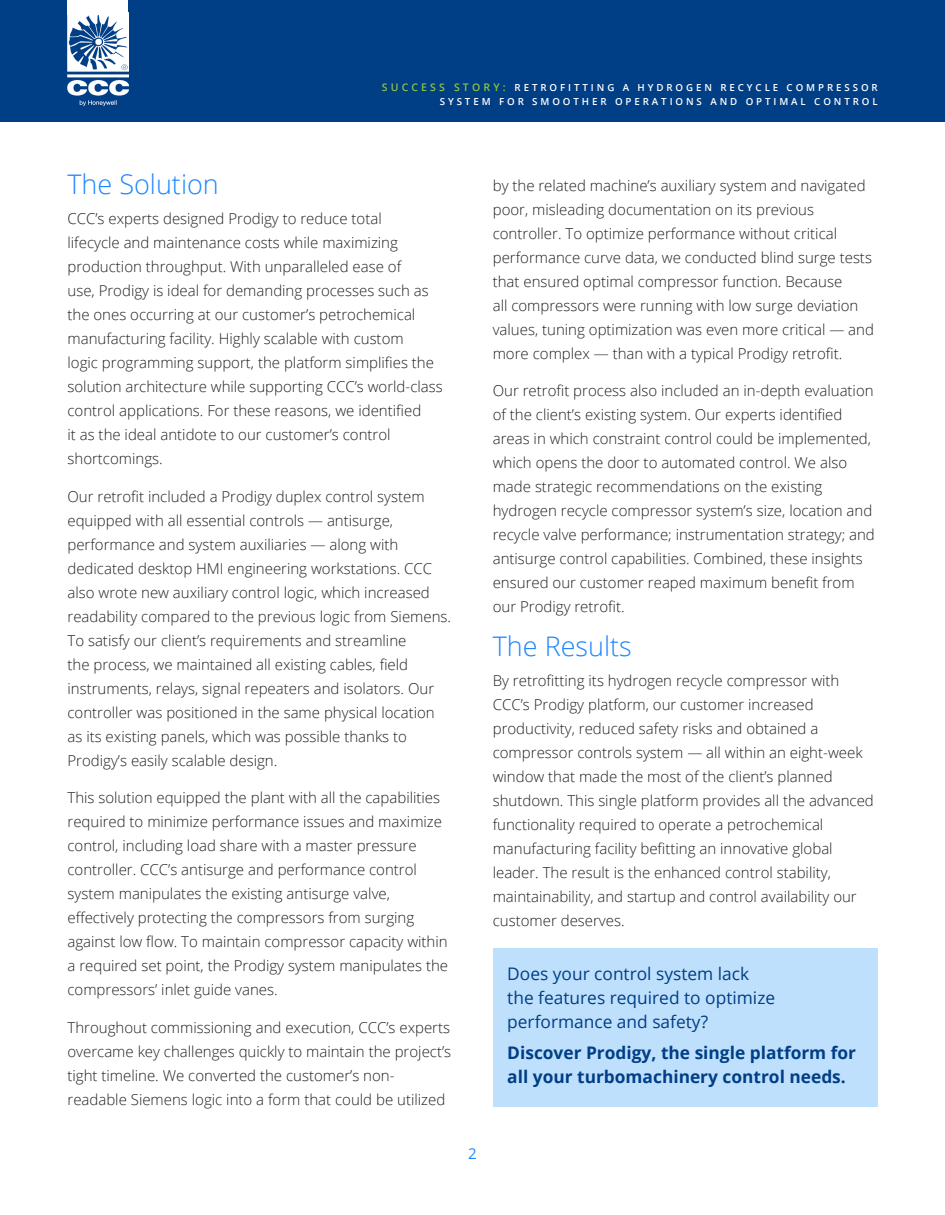
<style>
.page{position:relative;width:945px;height:1215px;background:#fff}
.page>*{position:absolute;margin:0;border:0;box-sizing:border-box;transform-origin:0 0}
.Bodycopy_Header_01{font:300 27px "Open Sans";color:#1e87ff}
.t1{font:17.4px/24.3px "Open Sans";color:#003e86}
.t2{font:700 17.4px/24.3px "Open Sans";color:#003e86}
.t3{font:300 15px/24px "Open Sans";color:#231f20}
.t4{font:15px "Open Sans";color:#1e87ff}
.t5{font:600 9.75px/13.5px "Open Sans";letter-spacing:.3em;color:#fff;text-align:right}
.s1{font-size:10.5px;color:#8bc63e}
</style>
<div class="page">
<div style="left:0;top:0;width:945px;height:122px;background:#003e86"></div>
<img style="left:68px;top:14px;width:60px;height:93px">
<div style="left:68px;top:0;width:60px;height:14px;background:#fff"></div>
<div style="left:493px;top:949px;width:385px;height:158px;background:#bfe0fc"></div>
<p class="t5" style="left:382px;top:81px;width:497px"><span class="s1">SUCCESS STORY:</span> RETROFITTING A HYDROGEN RECYCLE COMPRESSOR<br>SYSTEM FOR SMOOTHER OPERATIONS AND OPTIMAL CONTROL</p>
<p class="Bodycopy_Header_01" style="left:68px;top:165px;width:153px">The Solution</p>
<p class="t3" style="left:68px;top:206px;width:377px">CCC’s experts designed Prodigy to reduce total<br>lifecycle and maintenance costs while maximizing production throughput. With unparalleled ease of<br>use, Prodigy is ideal for demanding processes such as the ones occurring at our customer’s petrochemical manufacturing facility. Highly scalable with custom<br>logic programming support, the platform simplifies the solution architecture while supporting CCC’s world-class control applications. For these reasons, we identified<br>it as the ideal antidote to our customer’s control shortcomings.</p>
<p class="t3" style="left:68px;top:484px;width:385px">Our retrofit included a Prodigy duplex control system equipped with all essential controls — antisurge, performance and system auxiliaries — along with dedicated desktop HMI engineering workstations. CCC also wrote new auxiliary control logic, which increased readability compared to the previous logic from Siemens.<br>To satisfy our client’s requirements and streamline<br>the process, we maintained all existing cables, field instruments, relays, signal repeaters and isolators. Our controller was positioned in the same physical location as its existing panels, which was possible thanks to Prodigy’s easily scalable design.</p>
<p class="t3" style="left:68px;top:785px;width:382px">This solution equipped the plant with all the capabilities required to minimize performance issues and maximize control, including load share with a master pressure controller. CCC’s antisurge and performance control system manipulates the existing antisurge valve, effectively protecting the compressors from surging against low flow. To maintain compressor capacity within a required set point, the Prodigy system manipulates the compressors’ inlet guide vanes.</p>
<p class="t3" style="left:68px;top:1015px;width:385px">Throughout commissioning and execution, CCC’s experts overcame key challenges quickly to maintain the project’s tight timeline. We converted the customer’s non&shy;readable Siemens logic into a form that could be utilized</p>
<p class="t3" style="left:493px;top:173px;width:383px">by the related machine’s auxiliary system and navigated poor, misleading documentation on its previous controller. To optimize performance without critical performance curve data, we conducted blind surge tests that ensured optimal compressor function. Because<br>all compressors were running with low surge deviation values, tuning optimization was even more critical — and more complex — than with a typical Prodigy retrofit.</p>
<p class="t3" style="left:493px;top:379px;width:384px">Our retrofit process also included an in-depth evaluation of the client’s existing system. Our experts identified areas in which constraint control could be implemented, which opens the door to automated control. We also made strategic recommendations on the existing hydrogen recycle compressor system’s size, location and recycle valve performance; instrumentation strategy; and antisurge control capabilities. Combined, these insights ensured our customer reaped maximum benefit from our Prodigy retrofit.</p>
<p class="Bodycopy_Header_01" style="left:493px;top:627px;width:141px">The Results</p>
<p class="t3" style="left:493px;top:668px;width:383px">By retrofitting its hydrogen recycle compressor with CCC’s Prodigy platform, our customer increased productivity, reduced safety risks and obtained a compressor controls system — all within an eight-week window that made the most of the client’s planned shutdown. This single platform provides all the advanced functionality required to operate a petrochemical manufacturing facility befitting an innovative global leader. The result is the enhanced control stability, maintainability, and startup and control availability our customer deserves.</p>
<p class="t1" style="left:507px;top:961px;width:269px">Does your control system lack the features required to optimize performance and safety?</p>
<p class="t2" style="left:507px;top:1040px;width:350px">Discover Prodigy, the single platform for all your turbomachinery control needs.</p>
<p class="t4" style="left:468px;top:1143px;width:10px">2</p>
</div>
